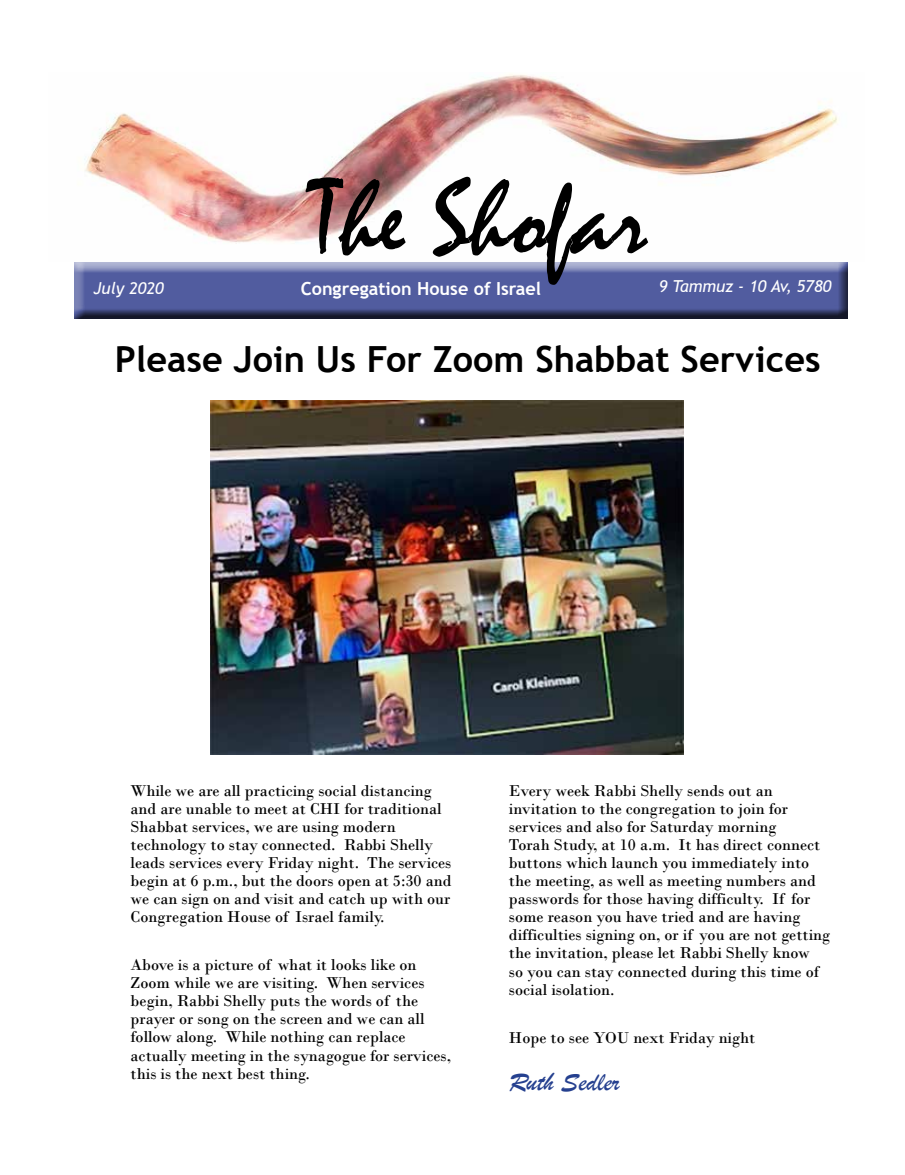
<style>
.page{position:relative;width:905px;height:1175px;background:#fff}
.page>*{position:absolute;margin:0;border:0;box-sizing:border-box;transform-origin:0 0}
.t1{font:108px "Mistral";color:#000}
.t2{font:700 36px "Trebuchet MS";color:#000}
.t3{font:27px "Brush Script";color:#25408f}
.t4{font:700 18px "Trebuchet MS";color:#fff}
.t5{font:16.5px/18px "Bodoni";color:#000}
.t6{font:italic 16.5px "Trebuchet MS";color:#fff}
</style>
<div class="page">
<img style="left:84px;top:74px;width:754px;height:170px">
<div style="left:72px;top:262px;width:776px;height:60px;background:#000;opacity:.75"></div>
<img style="left:211px;top:400px;width:472px;height:355px">
<h1 class="t1" style="left:310px;top:154px;width:339px">The Shofar</h1>
<p class="t6" style="left:94px;top:278px;width:72px">July 2020</p>
<p class="t4" style="left:301px;top:277px;width:242px">Congregation House of Israel</p>
<p class="t6" style="left:659px;top:276px;width:174px">9 Tammuz - 10 Av, 5780</p>
<h2 class="t2" style="left:115px;top:337px;width:707px">Please Join Us For Zoom Shabbat Services</h2>
<p class="t5" style="left:130px;top:782px;width:322px">While we are all practicing social distancing and are unable to meet at CHI for traditional Shabbat services, we are using modern technology to stay connected. Rabbi Shelly leads services every Friday night. The services begin at 6 p.m., but the doors open at 5:30 and we can sign on and visit and catch up with our Congregation House of Israel family.</p>
<p class="t5" style="left:130px;top:956px;width:322px">Above is a picture of what it looks like on Zoom while we are visiting. When services begin, Rabbi Shelly puts the words of the prayer or song on the screen and we can all follow along. While nothing can replace actually meeting in the synagogue for services, this is the next best thing.</p>
<p class="t5" style="left:509px;top:782px;width:323px">Every week Rabbi Shelly sends out an invitation to the congregation to join for services and also for Saturday morning<br>Torah Study, at 10 a.m. It has direct connect buttons which launch you immediately into the meeting, as well as meeting numbers and passwords for those having difficulty. If for some reason you have tried and are having difficulties signing on, or if you are not getting the invitation, please let Rabbi Shelly know<br>so you can stay connected during this time of social isolation.</p>
<p class="t5" style="left:509px;top:1028px;width:248px">Hope to see YOU next Friday night</p>
<h3 class="t3" style="left:509px;top:1065px;width:112px">Ruth Sedler</h3>
</div>
